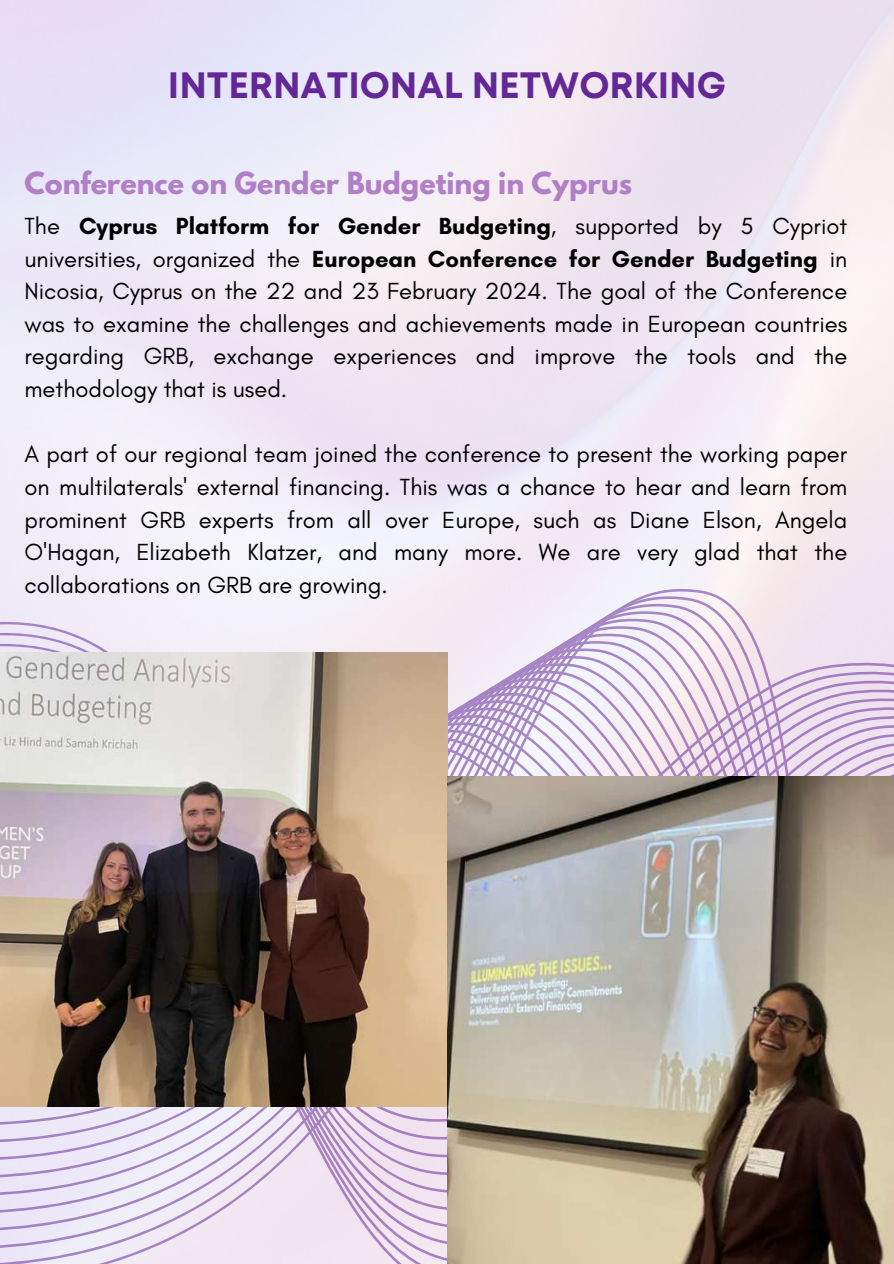
<style>
.page{position:relative;width:894px;height:1264px;background:#fff}
.page>*{position:absolute;margin:0;border:0;box-sizing:border-box;transform-origin:0 0}
.t1{font:700 36.6px "Mont";color:#632796}
.t2{font:700 27px "League Spartan";color:#b17fc6}
.t3{font:23.7px/32.7px "Glacial Indifference";color:#000;text-align:justify}
.s1{font-weight:700}
</style>
<div class="page">
<svg style="left:0;top:744px;width:893px;height:519px;background:#e2d5ea"></svg>
<img style="left:0;top:652px;width:447px;height:454px">
<img style="left:447px;top:776px;width:446px;height:487px">
<h1 class="t1" style="left:168px;top:72px;width:559px">INTERNATIONAL NETWORKING</h1>
<p class="t2" style="left:24px;top:170px;width:609px">Conference on Gender Budgeting in Cyprus</p>
<p class="t3" style="left:24px;top:209px;width:824px">The <span class="s1">Cyprus Platform for Gender Budgeting</span>, supported by 5 Cypriot universities, organized the <span class="s1">European Conference for Gender Budgeting</span> in Nicosia, Cyprus on the 22 and 23 February 2024. The goal of the Conference was to examine the challenges and achievements made in European countries regarding GRB, exchange experiences and improve the tools and the methodology that is used.</p>
<p class="t3" style="left:24px;top:438px;width:824px">A part of our regional team joined the conference to present the working paper on multilaterals' external financing. This was a chance to hear and learn from prominent GRB experts from all over Europe, such as Diane Elson, Angela O'Hagan, Elizabeth Klatzer, and many more. We are very glad that the collaborations on GRB are growing.</p>
</div>
